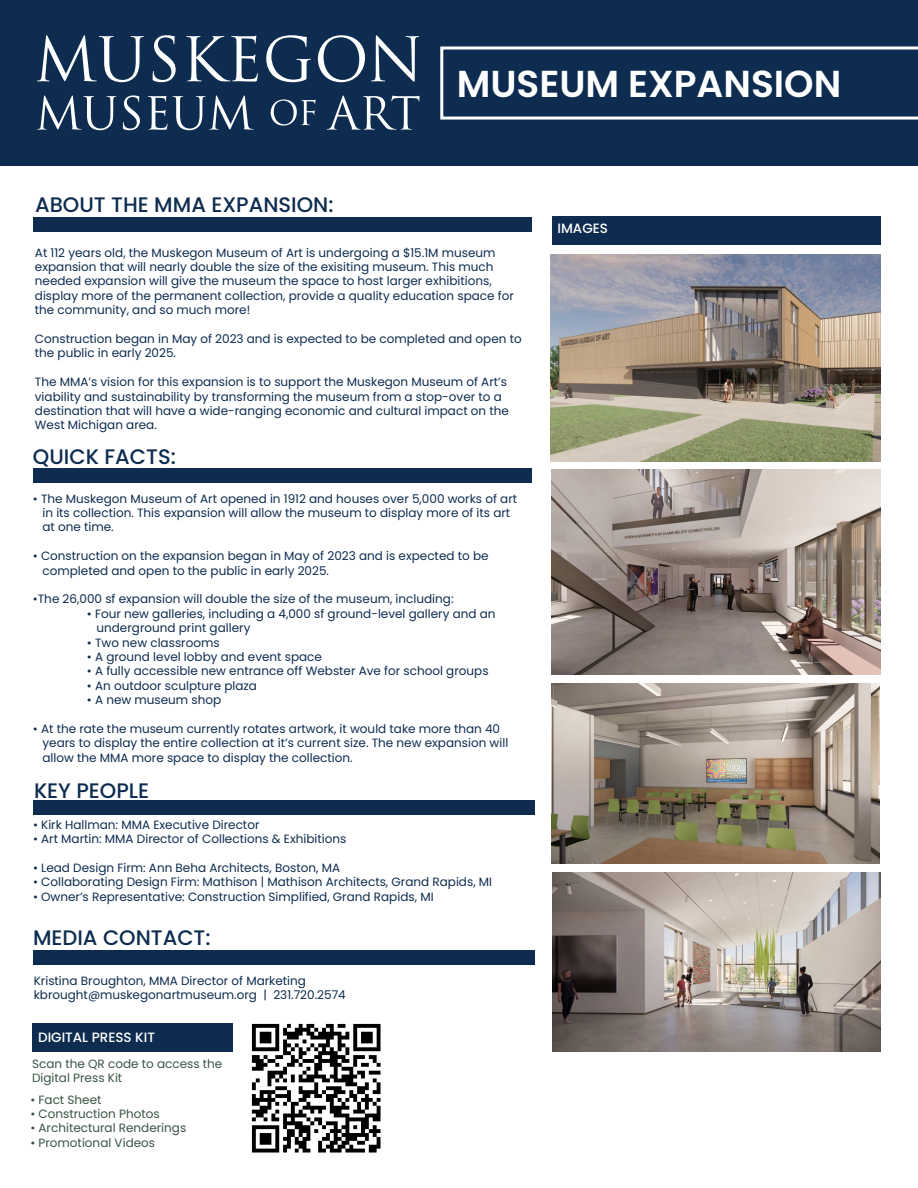
<style>
.page{position:relative;width:918px;height:1188px;background:#fff}
.page>*{position:absolute;margin:0;border:0;box-sizing:border-box;transform-origin:0 0}
.t1{font:600 37.5px "Poppins";color:#fff}
.t2{font:500 21px "Poppins";color:#0d2c4f}
.t3{font:500 13.5px "Poppins";color:#fff}
.t4{font:12px/14.4px "Poppins";color:#0d2c4f}
.t5{font:12px/14.4px "Poppins";color:#3a5443}
</style>
<div class="page">
<div style="left:0;top:0;width:918px;height:166px;background:#0d2c4f"></div>
<svg style="left:37px;top:35px;width:107px;height:47px"></svg>
<svg style="left:153px;top:35px;width:23px;height:47px"></svg>
<svg style="left:186px;top:36px;width:72px;height:46px"></svg>
<svg style="left:266px;top:35px;width:45px;height:47px"></svg>
<svg style="left:318px;top:35px;width:47px;height:47px"></svg>
<svg style="left:371px;top:35px;width:48px;height:47px"></svg>
<svg style="left:37px;top:95px;width:79px;height:35px"></svg>
<svg style="left:123px;top:95px;width:17px;height:35px"></svg>
<svg style="left:148px;top:95px;width:105px;height:35px"></svg>
<svg style="left:271px;top:99px;width:45px;height:27px"></svg>
<svg style="left:327px;top:95px;width:92px;height:35px"></svg>
<svg style="left:440px;top:46px;width:478px;height:74px"></svg>
<div style="left:33px;top:468px;width:498px;height:14px;background:#0d2c4f"></div>
<div style="left:34px;top:217px;width:498px;height:15px;background:#0d2c4f"></div>
<div style="left:552px;top:216px;width:329px;height:29px;background:#0d2c4f"></div>
<div style="left:32px;top:1023px;width:200px;height:29px;background:#0d2c4f"></div>
<div style="left:33px;top:800px;width:501px;height:14px;background:#0d2c4f"></div>
<div style="left:33px;top:950px;width:501px;height:15px;background:#0d2c4f"></div>
<img style="left:551px;top:254px;width:330px;height:208px">
<img style="left:551px;top:470px;width:330px;height:205px">
<img style="left:552px;top:683px;width:328px;height:181px">
<img style="left:552px;top:873px;width:328px;height:179px">
<img style="left:251px;top:1023px;width:130px;height:130px">
<h1 class="t1" style="left:457px;top:62px;width:386px">MUSEUM EXPANSION</h1>
<h2 class="t2" style="left:35px;top:193px;width:300px">ABOUT THE MMA EXPANSION:</h2>
<p class="t4" style="left:35px;top:245px;width:481px">At 112 years old, the Muskegon Museum of Art is undergoing a $15.1M museum expansion that will nearly double the size of the exisiting museum. This much needed expansion will give the museum the space to host larger exhibitions, display more of the permanent collection, provide a quality education space for the community, and so much more!</p>
<p class="t4" style="left:35px;top:332px;width:488px">Construction began in May of 2023 and is expected to be completed and open to the public in early 2025.</p>
<p class="t4" style="left:35px;top:375px;width:476px">The MMA’s vision for this expansion is to support the Muskegon Museum of Art’s viability and sustainability by transforming the museum from a stop-over to a destination that will have a wide-ranging economic and cultural impact on the West Michigan area.</p>
<h2 class="t2" style="left:33px;top:445px;width:144px">QUICK FACTS:</h2>
<p class="t4" style="left:43px;top:491px;width:476px;text-indent:-10px">• The Muskegon Museum of Art opened in 1912 and houses over 5,000 works of art in its collection. This expansion will allow the museum to display more of its art at one time.</p>
<p class="t4" style="left:43px;top:549px;width:448px;text-indent:-10px">• Construction on the expansion began in May of 2023 and is expected to be completed and open to the public in early 2025.</p>
<p class="t4" style="left:33px;top:592px;width:422px">•The 26,000 sf expansion will double the size of the museum, including:</p>
<p class="t4" style="left:97px;top:606px;width:401px;text-indent:-10px">• Four new galleries, including a 4,000 sf ground-level gallery and an underground print gallery</p>
<p class="t4" style="left:87px;top:635px;width:134px">• Two new classrooms</p>
<p class="t4" style="left:87px;top:650px;width:237px">• A ground level lobby and event space</p>
<p class="t4" style="left:87px;top:664px;width:403px">• A fully accessible new entrance off Webster Ave for school groups</p>
<p class="t4" style="left:87px;top:678px;width:172px">• An outdoor sculpture plaza</p>
<p class="t4" style="left:87px;top:693px;width:136px">• A new museum shop</p>
<p class="t4" style="left:43px;top:722px;width:467px;text-indent:-10px">• At the rate the museum currently rotates artwork, it would take more than 40 years to display the entire collection at it’s current size. The new expansion will allow the MMA more space to display the collection.</p>
<h2 class="t2" style="left:34px;top:778px;width:117px">KEY PEOPLE</h2>
<p class="t4" style="left:33px;top:817px;width:228px">• Kirk Hallman: MMA Executive Director</p>
<p class="t4" style="left:33px;top:832px;width:315px">• Art Martin: MMA Director of Collections &amp; Exhibitions</p>
<p class="t4" style="left:33px;top:861px;width:309px">• Lead Design Firm: Ann Beha Architects, Boston, MA</p>
<p class="t4" style="left:33px;top:875px;width:461px">• Collaborating Design Firm: Mathison | Mathison Architects, Grand Rapids, MI</p>
<p class="t4" style="left:33px;top:889px;width:402px">• Owner’s Representative: Construction Simplified, Grand Rapids, MI</p>
<h2 class="t2" style="left:33px;top:926px;width:179px">MEDIA CONTACT:</h2>
<p class="t4" style="left:34px;top:973px;width:314px">Kristina Broughton, MMA Director of Marketing kbrought@muskegonartmuseum.org | 231.720.2574</p>
<p class="t3" style="left:38px;top:1030px;width:118px">DIGITAL PRESS KIT</p>
<p class="t5" style="left:32px;top:1056px;width:192px">Scan the QR code to access the<br>Digital Press Kit</p>
<p class="t5" style="left:30px;top:1092px;width:73px">• Fact Sheet</p>
<p class="t5" style="left:30px;top:1107px;width:131px">• Construction Photos</p>
<p class="t5" style="left:30px;top:1121px;width:157px">• Architectural Renderings</p>
<p class="t5" style="left:30px;top:1136px;width:126px">• Promotional Videos</p>
<p class="t3" style="left:557px;top:221px;width:52px">IMAGES</p>
</div>
